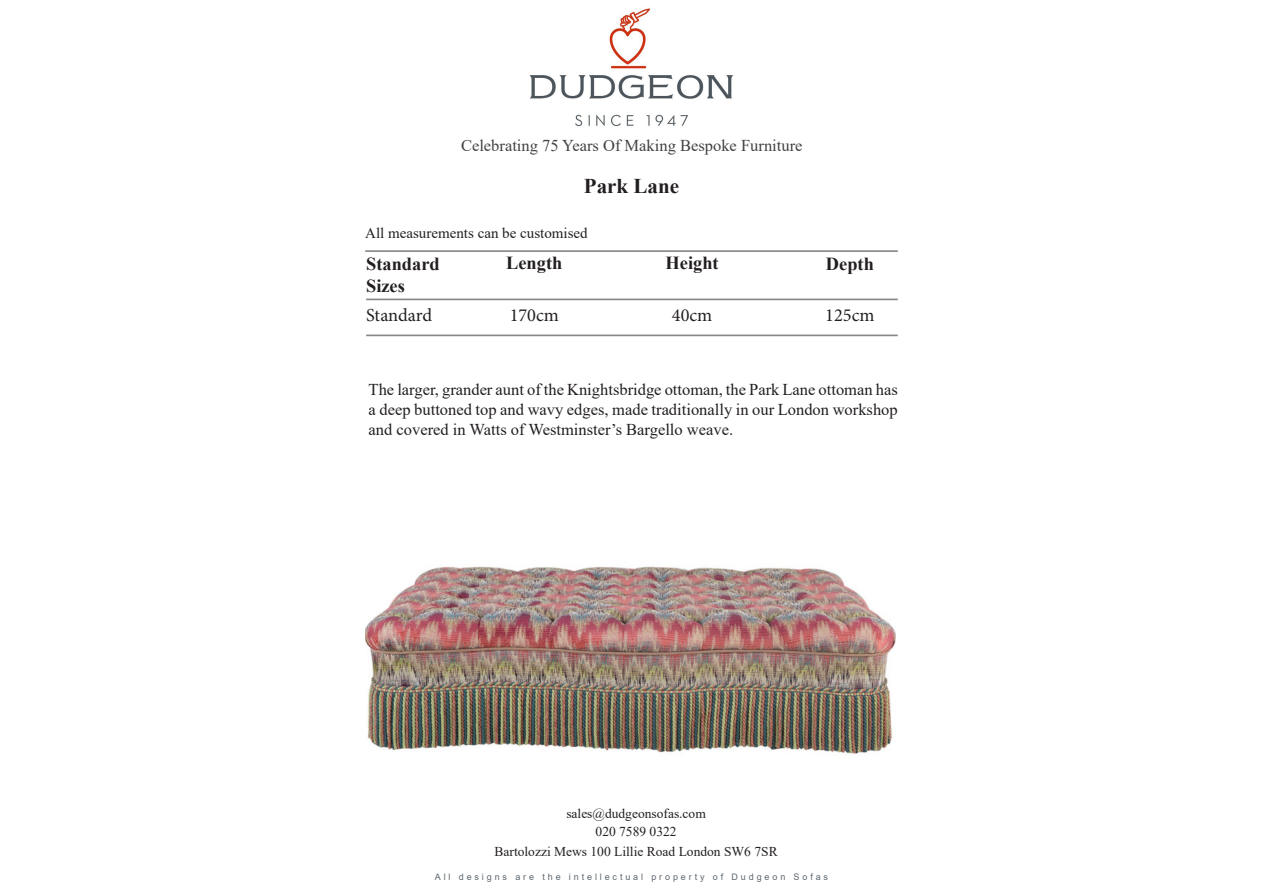
<style>
.page{position:relative;width:1263px;height:893px;background:#fff}
.page>*{position:absolute;margin:0;border:0;box-sizing:border-box;transform-origin:0 0}
.t1{font:700 21px "Times New Roman";color:#231f20}
.t2{font:700 18.45px/22px "Times New Roman";color:#231f20}
.t3{font:18.45px "Minion Pro";color:#231f20}
.t4{font:16.5px/19.8px "Times New Roman";color:#231f20;text-align:justify}
.t5{font:16.5px "Times New Roman";color:#414243}
.t6{font:15px "Times New Roman";color:#231f20}
.t7{font:13.5px/18px "Times New Roman";color:#231f20;text-align:center}
.t8{font:9px "Arial";letter-spacing:.32em;color:#5d666d}
</style>
<div class="page">
<img style="left:529px;top:8px;width:205px;height:119px">
<hr style="left:365px;top:250px;width:533px;height:2px;background:#86888b">
<hr style="left:366px;top:299px;width:532px;height:1px;background:#86888b">
<hr style="left:366px;top:335px;width:532px;height:1px;background:#86888b">
<img style="left:366px;top:566px;width:530px;height:188px">
<p class="t5" style="left:461px;top:134px;width:343px">Celebrating 75 Years Of Making Bespoke Furniture</p>
<p class="t1" style="left:584px;top:170px;width:97px">Park Lane</p>
<p class="t6" style="left:365px;top:222px;width:224px">All measurements can be customised</p>
<p class="t2" style="left:366px;top:252px;width:75px">Standard<br>Sizes</p>
<p class="t2" style="left:506px;top:252px;width:58px">Length</p>
<p class="t2" style="left:666px;top:252px;width:55px">Height</p>
<p class="t2" style="left:826px;top:252px;width:49px">Depth</p>
<p class="t3" style="left:366px;top:303px;width:68px">Standard</p>
<p class="t3" style="left:510px;top:303px;width:51px">170cm</p>
<p class="t3" style="left:672px;top:303px;width:42px">40cm</p>
<p class="t3" style="left:825px;top:303px;width:51px">125cm</p>
<p class="t4" style="left:369px;top:379px;width:531px">The larger, grander aunt of the Knightsbridge ottoman, the Park Lane ottoman has a deep buttoned top and wavy edges, made traditionally in our London workshop and covered in Watts of Westminster’s Bargello weave.</p>
<p class="t7" style="left:566px;top:804px;width:141px">sales@dudgeonsofas.com<br>020 7589 0322</p>
<p class="t7" style="left:494px;top:842px;width:285px">Bartolozzi Mews 100 Lillie Road London SW6 7SR</p>
<p class="t8" style="left:435px;top:871px;width:395px">All designs are the intellectual property of Dudgeon Sofas</p>
</div>
